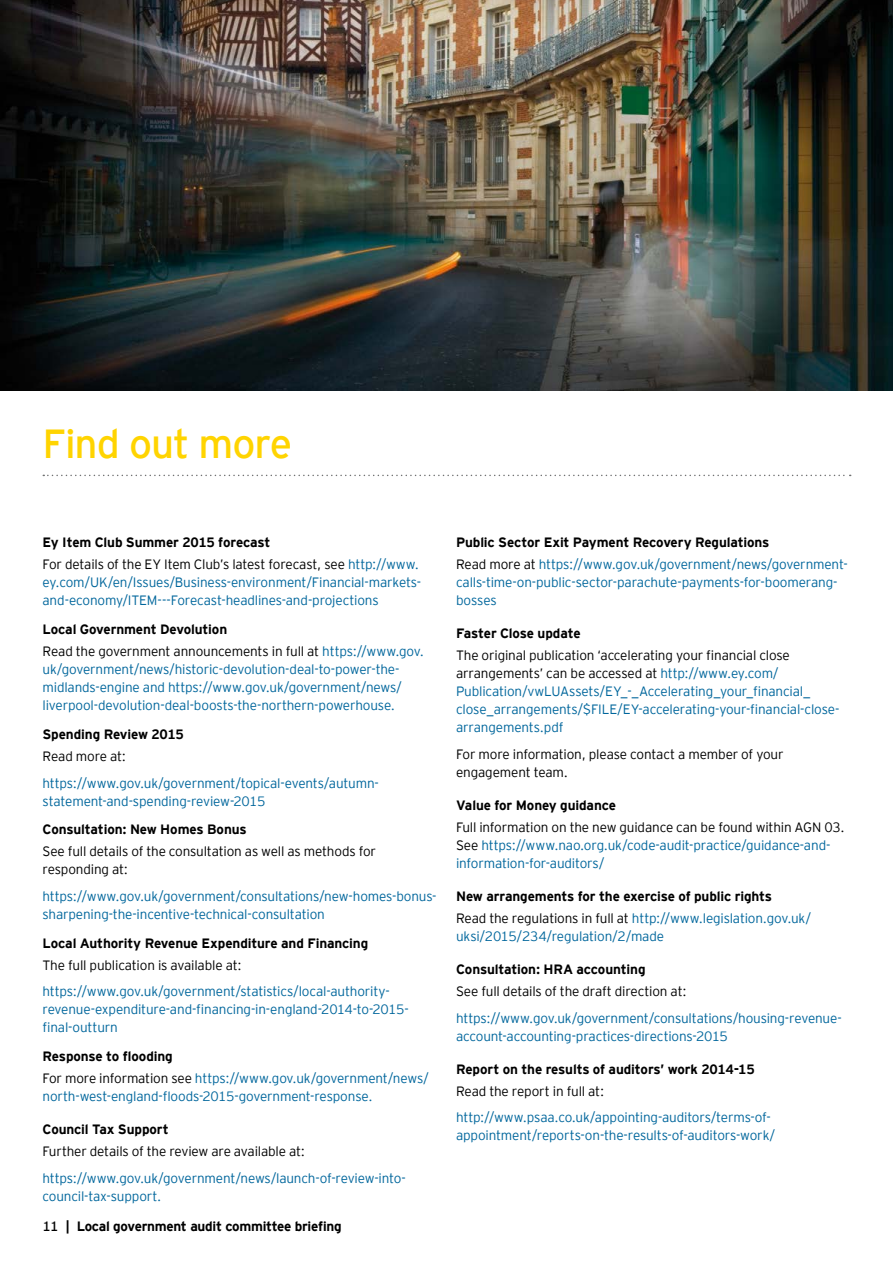
<style>
.page{position:relative;width:893px;height:1263px;background:#fff}
.page>*{position:absolute;margin:0;border:0;box-sizing:border-box;transform-origin:0 0}
.t1{font:40.5px "EY Interstate";letter-spacing:-.03em;color:#ffd400}
.t2{font:300 13.5px/18px "EY Interstate";letter-spacing:-.01em;color:#00669c}
.t3{font:300 13.5px/22.2px "EY Interstate";letter-spacing:-.015em;color:#000}
.t4{font:700 13.5px/22.2px "EY Interstate";letter-spacing:-.01em;color:#000}
.s1{font-weight:700}
.s2{color:#00669c}
.s3{font-weight:700;color:#000}
.s4{color:#000}
.s5{font-weight:400}
.s6{font-weight:300}
.s7{font-weight:300;color:#00669c}
</style>
<div class="page">
<img style="left:0;top:0;width:893px;height:390px">
<svg style="left:43px;top:475px;width:808px;height:1px"></svg>
<h1 class="t1" style="left:43px;top:414px;width:251px">Find out more</h1>
<p class="t3" style="left:43px;top:530px;width:378px"><span class="s1">Ey Item Club Summer 2015 forecast<br></span>For details of the EY Item Club’s latest forecast, see <span class="s2">http://www.</span></p>
<p class="t2" style="left:43px;top:573px;width:380px">ey.com/UK/en/Issues/Business-environment/Financial-markets&shy;and-economy/ITEM---Forecast-headlines-and-projections</p>
<p class="t3" style="left:43px;top:617px;width:383px"><span class="s1">Local Government Devolution<br></span>Read the government announcements in full at <span class="s2">https://www.gov.</span></p>
<p class="t2" style="left:43px;top:660px;width:361px">uk/government/news/historic-devolution-deal-to-power-the&shy;midlands-engine and https://www.gov.uk/government/news/ liverpool-devolution-deal-boosts-the-northern-powerhouse.</p>
<p class="t4" style="left:43px;top:722px;width:143px">Spending Review 2015</p>
<p class="t3" style="left:43px;top:744px;width:85px">Read more at:</p>
<p class="t2" style="left:43px;top:773px;width:338px">https://www.gov.uk/government/topical-events/autumn&shy;statement-and-spending-review-2015</p>
<p class="t4" style="left:43px;top:817px;width:206px">Consultation: New Homes Bonus</p>
<p class="t3" style="left:43px;top:842px;width:335px;line-height:18px">See full details of the consultation as well as methods for responding at:</p>
<p class="t2" style="left:43px;top:886px;width:396px">https://www.gov.uk/government/consultations/new-homes-bonus&shy;sharpening-the-incentive-technical-consultation</p>
<p class="t4" style="left:43px;top:931px;width:327px">Local Authority Revenue Expenditure and Financing</p>
<p class="t3" style="left:43px;top:953px;width:201px">The full publication is available at:</p>
<p class="t2" style="left:43px;top:982px;width:368px">https://www.gov.uk/government/statistics/local-authority&shy;revenue-expenditure-and-financing-in-england-2014-to-2015- final-outturn</p>
<p class="t2" style="left:43px;top:1044px;width:388px;line-height:22.2px"><span class="s3">Response to flooding<br></span><span class="s4">For more information see</span> https://www.gov.uk/government/news/</p>
<p class="t2" style="left:43px;top:1087px;width:331px">north-west-england-floods-2015-government-response.</p>
<p class="t4" style="left:43px;top:1117px;width:128px">Council Tax Support</p>
<p class="t3" style="left:43px;top:1140px;width:264px">Further details of the review are available at:</p>
<p class="t2" style="left:43px;top:1168px;width:365px">https://www.gov.uk/government/news/launch-of-review-into&shy;council-tax-support.</p>
<p class="t4" style="left:43px;top:1214px;width:301px"><span class="s5">11</span> | Local government audit committee briefing</p>
<p class="t2" style="left:456px;top:530px;width:393px;line-height:22.2px"><span class="s3">Public Sector Exit Payment Recovery Regulations<br></span><span class="s4">Read more at</span> https://www.gov.uk/government/news/government-</p>
<p class="t2" style="left:456px;top:573px;width:383px">calls-time-on-public-sector-parachute-payments-for-boomerang&shy;bosses</p>
<p class="t4" style="left:456px;top:621px;width:126px">Faster Close update</p>
<p class="t2" style="left:456px;top:646px;width:385px"><span class="s4">The original publication ‘accelerating your financial close arrangements’ can be accessed at</span> http://www.ey.com/ Publication/vwLUAssets/EY_-_Accelerating_your_financial_ close_arrangements/$FILE/EY-accelerating-your-financial-close&shy;arrangements.pdf</p>
<p class="t3" style="left:456px;top:744px;width:329px;line-height:18px">For more information, please contact a member of your engagement team.</p>
<p class="t4" style="left:456px;top:793px;width:162px">Value for Money guidance</p>
<p class="t2" style="left:456px;top:817px;width:390px"><span class="s4">Full information on the new guidance can be found within AGN 03.<br>See</span> https://www.nao.org.uk/code-audit-practice/guidance-and&shy;information-for-auditors/</p>
<p class="t4" style="left:456px;top:884px;width:357px">New arrangements for the exercise of public rights<br><span class="s6">Read the regulations in full at</span> <span class="s7">http://www.legislation.gov.uk/</span></p>
<p class="t2" style="left:456px;top:926px;width:210px">uksi/2015/234/regulation/2/made</p>
<p class="t4" style="left:456px;top:957px;width:191px">Consultation: HRA accounting</p>
<p class="t3" style="left:456px;top:980px;width:232px">See full details of the draft direction at:</p>
<p class="t2" style="left:456px;top:1008px;width:387px">https://www.gov.uk/government/consultations/housing-revenue&shy;account-accounting-practices-directions-2015</p>
<p class="t4" style="left:456px;top:1057px;width:300px">Report on the results of auditors’ work 2014-15</p>
<p class="t3" style="left:456px;top:1079px;width:150px">Read the report in full at:</p>
<p class="t2" style="left:456px;top:1108px;width:321px">http://www.psaa.co.uk/appointing-auditors/terms-of&shy;appointment/reports-on-the-results-of-auditors-work/</p>
</div>
